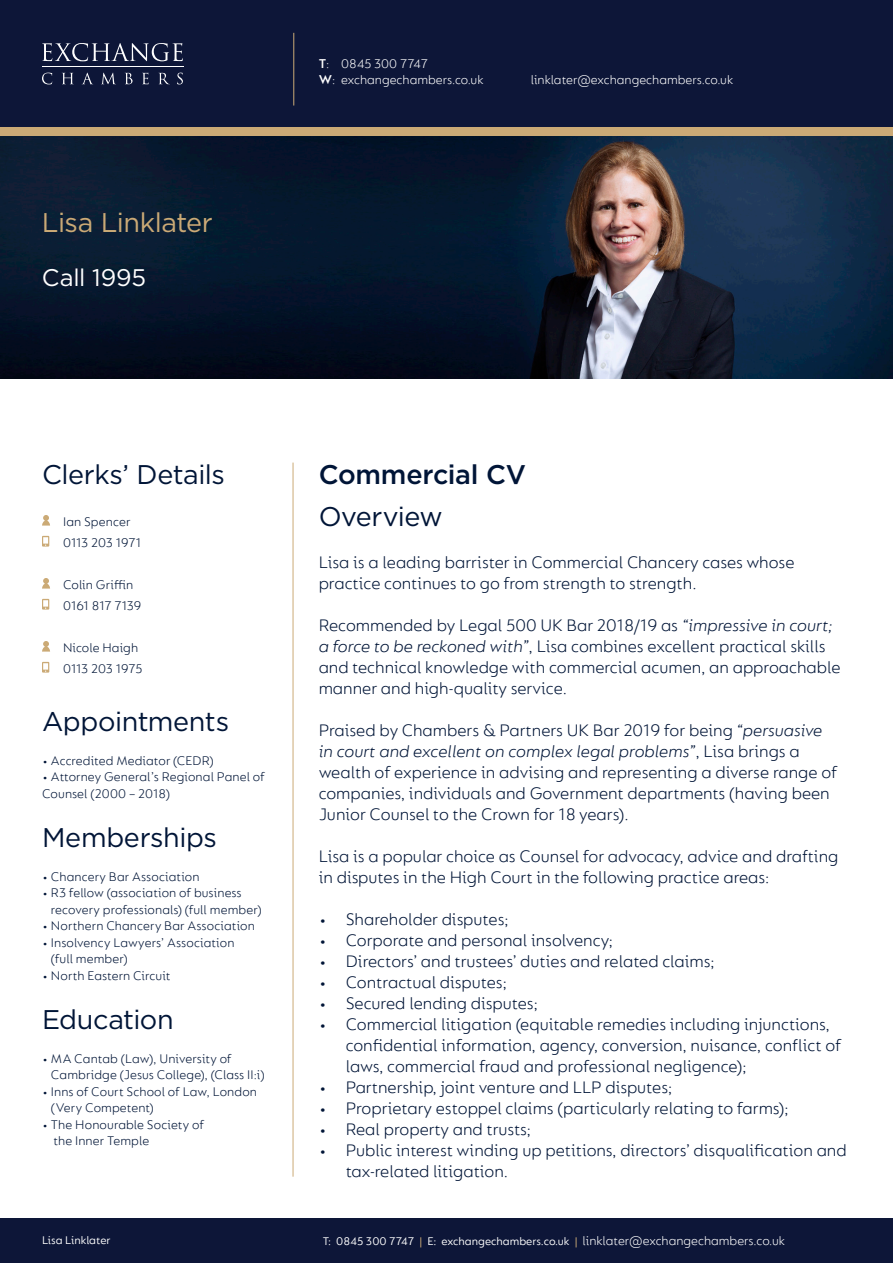
<style>
.page{position:relative;width:893px;height:1263px;background:#fff}
.page>*{position:absolute;margin:0;border:0;box-sizing:border-box;transform-origin:0 0}
.t1{font:27px "Gotham";letter-spacing:-.015em;color:#001537}
.t2{font:27px "Gotham";letter-spacing:-.02em;color:#cbaa76}
.t3{font:500 27px "Gotham";letter-spacing:-.01em;color:#001537}
.t4{font:24px "Gotham";letter-spacing:-.005em;color:#fff}
.t5{font:300 18px/21px "FS Lucas";color:#001537}
.t6{font:300 13.5px/16.5px "FS Lucas";letter-spacing:.005em;color:#001537}
.t7{font:300 13.5px/16.2px "FS Lucas";color:#fff}
.t8{font:12px "FS Lucas";color:#fff}
.s1{font-weight:600}
.s2{font-style:italic}
.s3{color:#cbaa76}
</style>
<div class="page">
<div style="left:0;top:64px;width:893px;height:72px;background:#cbaa76"></div>
<div style="left:0;top:0;width:893px;height:127px;background:#0d1638"></div>
<div style="left:0;top:1219px;width:893px;height:44px;background:#0d1638"></div>
<hr style="left:42px;top:67px;width:142px;height:1px;background:#fff">
<svg style="left:42px;top:43px;width:141px;height:18px"></svg>
<svg style="left:42px;top:73px;width:10px;height:11px"></svg>
<svg style="left:62px;top:73px;width:11px;height:11px"></svg>
<svg style="left:82px;top:73px;width:11px;height:11px"></svg>
<svg style="left:102px;top:73px;width:13px;height:11px"></svg>
<svg style="left:125px;top:73px;width:8px;height:11px"></svg>
<svg style="left:142px;top:73px;width:7px;height:11px"></svg>
<svg style="left:159px;top:73px;width:10px;height:11px"></svg>
<svg style="left:177px;top:73px;width:6px;height:11px"></svg>
<hr style="left:293px;top:33px;width:1px;height:73px;background:#cbaa76">
<hr style="left:293px;top:463px;width:1px;height:714px;background:#cbaa76">
<img style="left:0;top:136px;width:893px;height:242px">
<svg style="left:42px;top:536px;width:7px;height:11px"></svg>
<svg style="left:42px;top:599px;width:7px;height:11px"></svg>
<svg style="left:42px;top:515px;width:8px;height:11px"></svg>
<svg style="left:42px;top:578px;width:8px;height:11px"></svg>
<svg style="left:42px;top:641px;width:8px;height:11px"></svg>
<svg style="left:42px;top:662px;width:7px;height:11px"></svg>
<p class="t2" style="left:42px;top:205px;width:172px">Lisa Linklater</p>
<p class="t4" style="left:42px;top:262px;width:106px">Call 1995</p>
<p class="t7" style="left:319px;top:55px;width:166px"><span class="s1">T</span>: 0845 300 7747<br><span class="s1">W</span>: exchangechambers.co.uk</p>
<p class="t7" style="left:531px;top:71px;width:204px">linklater@exchangechambers.co.uk</p>
<p class="t1" style="left:42px;top:457px;width:184px">Clerks’ Details</p>
<p class="t6" style="left:63px;top:513px;width:69px">Ian Spencer</p>
<p class="t6" style="left:63px;top:534px;width:80px">0113 203 1971</p>
<p class="t6" style="left:63px;top:573px;width:80px;line-height:21px">Colin Griffin<br>0161 817 7139</p>
<p class="t6" style="left:63px;top:639px;width:77px">Nicole Haigh</p>
<p class="t6" style="left:63px;top:660px;width:81px">0113 203 1975</p>
<p class="t1" style="left:42px;top:704px;width:189px">Appointments</p>
<p class="t6" style="left:42px;top:752px;width:173px">• Accredited Mediator (CEDR)</p>
<p class="t6" style="left:42px;top:768px;width:224px">• Attorney General’s Regional Panel of<br>Counsel (2000 – 2018)</p>
<p class="t1" style="left:42px;top:820px;width:176px">Memberships</p>
<p class="t6" style="left:42px;top:868px;width:159px">• Chancery Bar Association</p>
<p class="t6" style="left:51px;top:884px;width:212px;text-indent:-9px">• R3 fellow (association of business recovery professionals) (full member)</p>
<p class="t6" style="left:42px;top:917px;width:214px">• Northern Chancery Bar Association</p>
<p class="t6" style="left:51px;top:934px;width:185px;text-indent:-9px">• Insolvency Lawyers’ Association (full member)</p>
<p class="t6" style="left:42px;top:967px;width:130px">• North Eastern Circuit</p>
<p class="t1" style="left:42px;top:1002px;width:133px">Education</p>
<p class="t6" style="left:51px;top:1050px;width:215px;text-indent:-9px">• MA Cantab (Law), University of<br>Cambridge (Jesus College), (Class II:i)</p>
<p class="t6" style="left:51px;top:1083px;width:208px;text-indent:-9px">• Inns of Court School of Law, London (Very Competent)</p>
<p class="t6" style="left:42px;top:1116px;width:164px">• The Honourable Society of</p>
<p class="t6" style="left:53px;top:1132px;width:97px">the Inner Temple</p>
<p class="t3" style="left:319px;top:456px;width:209px">Commercial CV</p>
<p class="t1" style="left:319px;top:499px;width:126px">Overview</p>
<p class="t5" style="left:319px;top:551px;width:477px">Lisa is a leading barrister in Commercial Chancery cases whose practice continues to go from strength to strength.</p>
<p class="t5" style="left:319px;top:614px;width:524px">Recommended by Legal 500 UK Bar 2018/19 as <span class="s2">“impressive in court; a force to be reckoned with”</span>, Lisa combines excellent practical skills and technical knowledge with commercial acumen, an approachable manner and high-quality service.</p>
<p class="t5" style="left:319px;top:719px;width:520px">Praised by Chambers &amp; Partners UK Bar 2019 for being <span class="s2">“persuasive in court and excellent on complex legal problems”</span>, Lisa brings a wealth of experience in advising and representing a diverse range of companies, individuals and Government departments (having been Junior Counsel to the Crown for 18 years).</p>
<p class="t5" style="left:319px;top:845px;width:521px">Lisa is a popular choice as Counsel for advocacy, advice and drafting in disputes in the High Court in the following practice areas:</p>
<p class="t5" style="left:319px;top:908px;width:191px">• Shareholder disputes;</p>
<p class="t5" style="left:319px;top:929px;width:296px">• Corporate and personal insolvency;</p>
<p class="t5" style="left:319px;top:950px;width:397px">• Directors’ and trustees’ duties and related claims;</p>
<p class="t5" style="left:319px;top:971px;width:190px">• Contractual disputes;</p>
<p class="t5" style="left:319px;top:992px;width:221px">• Secured lending disputes;</p>
<p class="t5" style="left:346px;top:1013px;width:497px;text-indent:-27px">• Commercial litigation (equitable remedies including injunctions, confidential information, agency, conversion, nuisance, conflict of laws, commercial fraud and professional negligence);</p>
<p class="t5" style="left:319px;top:1076px;width:355px">• Partnership, joint venture and LLP disputes;</p>
<p class="t5" style="left:319px;top:1097px;width:471px">• Proprietary estoppel claims (particularly relating to farms);</p>
<p class="t5" style="left:319px;top:1118px;width:214px">• Real property and trusts;</p>
<p class="t5" style="left:346px;top:1139px;width:503px;text-indent:-27px">• Public interest winding up petitions, directors’ disqualification and tax-related litigation.</p>
<p class="t7" style="left:583px;top:1233px;width:204px">linklater@exchangechambers.co.uk</p>
<p class="t8" style="left:42px;top:1233px;width:70px">Lisa Linklater</p>
<p class="t8" style="left:323px;top:1235px;width:256px">T: 0845 300 7747 <span class="s3">|</span> E: exchangechambers.co.uk <span class="s3">|</span></p>
</div>
